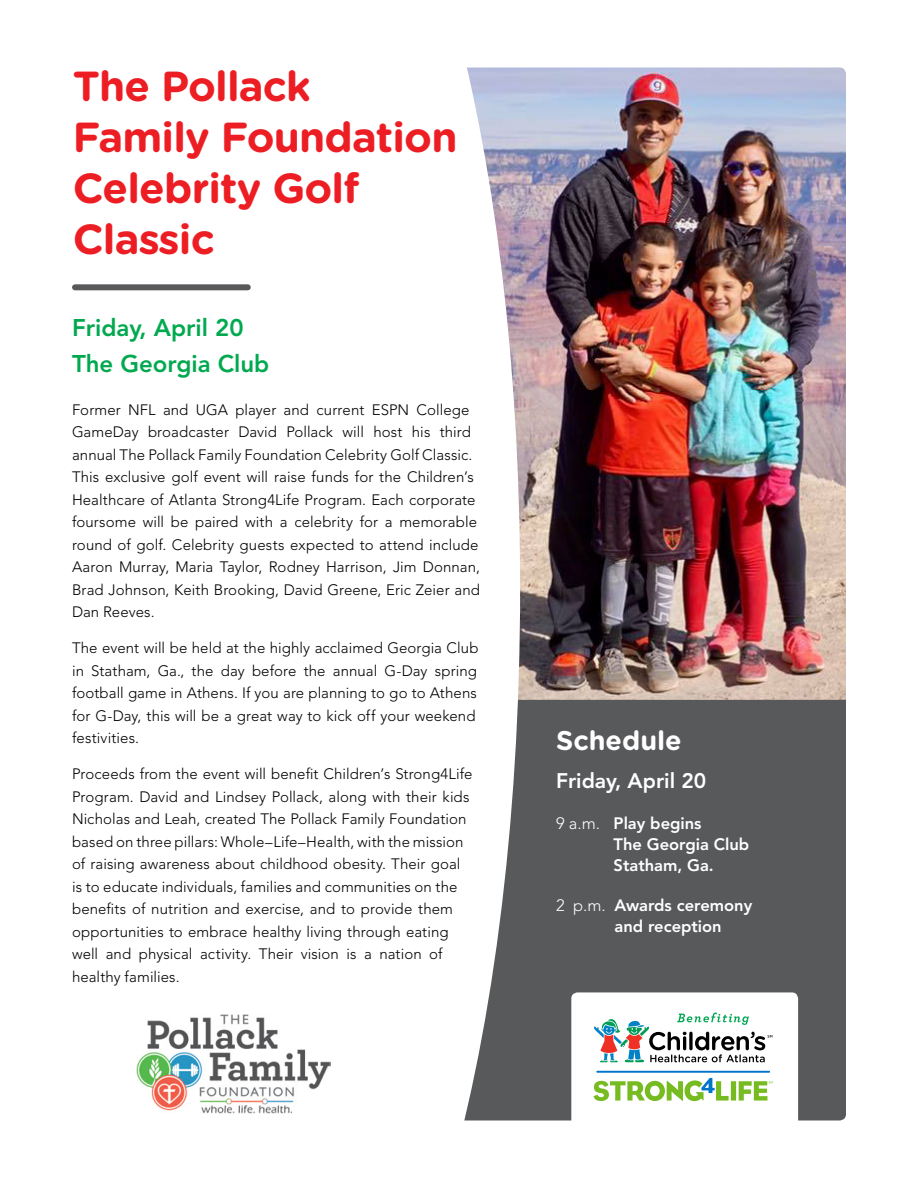
<style>
.page{position:relative;width:918px;height:1188px;background:#fff}
.page>*{position:absolute;margin:0;border:0;box-sizing:border-box;transform-origin:0 0}
.t1{font:700 42px/51px "Gotham Rounded";letter-spacing:-.02em;color:#ed1d24}
.t2{font:700 27px "Gotham Rounded";color:#fff}
.t3{font:800 24px/36px "Avenir";color:#00a94f}
.t4{font:800 21px "Avenir";color:#fff}
.t5{font:800 16.5px/21px "Avenir";color:#fff}
.t6{font:300 15px/22.5px "Avenir";letter-spacing:.005em;color:#000}
.s1{font-weight:300}
</style>
<div class="page">
<img style="left:520px;top:68px;width:326px;height:632px">
<div style="left:520px;top:700px;width:326px;height:420px;background:#58595b"></div>
<svg style="left:72px;top:67px;width:448px;height:1054px"></svg>
<div style="left:75px;top:284px;width:173px;height:6px;background:#58595b"></div>
<img style="left:136px;top:1015px;width:194px;height:98px">
<svg style="left:571px;top:992px;width:227px;height:129px"></svg>
<h1 class="t1" style="left:73px;top:59px;width:386px">The Pollack<br>Family Foundation<br>Celebrity Golf<br>Classic</h1>
<h3 class="t3" style="left:72px;top:309px;width:199px">Friday, April 20<br>The Georgia Club</h3>
<p class="t6" style="left:72px;top:398px;width:410px">Former NFL and UGA player and current ESPN College GameDay broadcaster David Pollack will host his third annual The Pollack Family Foundation Celebrity Golf Classic.<br>This exclusive golf event will raise funds for the Children’s Healthcare of Atlanta Strong4Life Program. Each corporate foursome will be paired with a celebrity for a memorable round of golf. Celebrity guests expected to attend include Aaron Murray, Maria Taylor, Rodney Harrison, Jim Donnan, Brad Johnson, Keith Brooking, David Greene, Eric Zeier and Dan Reeves.</p>
<p class="t6" style="left:72px;top:637px;width:408px">The event will be held at the highly acclaimed Georgia Club in Statham, Ga., the day before the annual G-Day spring football game in Athens. If you are planning to go to Athens for G-Day, this will be a great way to kick off your weekend festivities.</p>
<p class="t6" style="left:72px;top:763px;width:402px">Proceeds from the event will benefit Children’s Strong4Life Program. David and Lindsey Pollack, along with their kids Nicholas and Leah, created The Pollack Family Foundation based on three pillars: Whole–Life–Health, with the mission of raising awareness about childhood obesity. Their goal is to educate individuals, families and communities on the benefits of nutrition and exercise, and to provide them opportunities to embrace healthy living through eating well and physical activity. Their vision is a nation of healthy families.</p>
<h3 class="t4" style="left:556px;top:768px;width:152px">Friday, April 20</h3>
<h2 class="t2" style="left:556px;top:721px;width:127px">Schedule</h2>
<p class="t5" style="left:614px;top:813px;width:137px;text-indent:-58px"><span class="s1">9 a.m.</span> Play begins<br>The Georgia Club<br>Statham, Ga.</p>
<p class="t5" style="left:615px;top:895px;width:139px;text-indent:-58px"><span class="s1">2 p.m.</span> Awards ceremony and reception</p>
</div>
